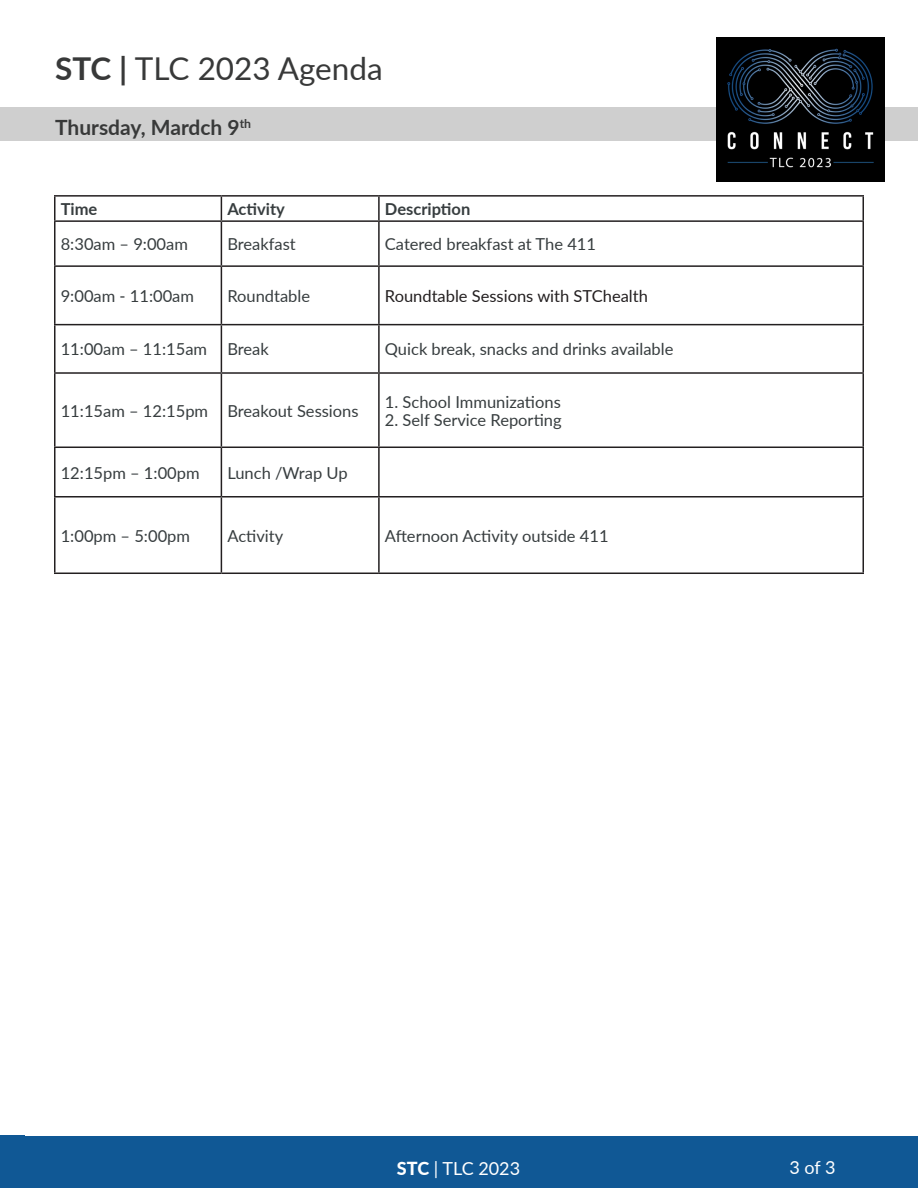
<style>
.page{position:relative;width:918px;height:1188px;background:#fff}
.page>*{position:absolute;margin:0;border:0;box-sizing:border-box;transform-origin:0 0}
.t1{font:31.5px "Lato";color:#383939}
.t2{font:700 21px "Lato";color:#383939}
.t3{font:18px "Lato";color:#fff}
.t4{font:16.5px "Lato";color:#373d3f}
.t5{font:16.5px "Lato";color:#231f20}
.t6{font:700 16.5px "Lato";color:#373d3f}
.s1{font-weight:700}
.s2{font-weight:800}
</style>
<div class="page">
<div style="left:0;top:1135px;width:24px;height:53px;background:#105895"></div>
<div style="left:0;top:1136px;width:918px;height:52px;background:#105895"></div>
<hr style="left:54px;top:195px;width:167px;height:2px;background:#231f20">
<hr style="left:54px;top:197px;width:2px;height:23px;background:#231f20">
<hr style="left:221px;top:195px;width:158px;height:2px;background:#231f20">
<svg style="left:221px;top:197px;width:1px;height:23px"></svg>
<hr style="left:379px;top:195px;width:485px;height:2px;background:#231f20">
<hr style="left:378px;top:197px;width:2px;height:23px;background:#231f20">
<hr style="left:862px;top:197px;width:2px;height:23px;background:#231f20">
<hr style="left:54px;top:220px;width:167px;height:2px;background:#231f20">
<hr style="left:54px;top:222px;width:2px;height:43px;background:#231f20">
<hr style="left:221px;top:220px;width:158px;height:2px;background:#231f20">
<hr style="left:221px;top:222px;width:1px;height:43px;background:#231f20">
<hr style="left:379px;top:220px;width:485px;height:2px;background:#231f20">
<hr style="left:378px;top:222px;width:2px;height:43px;background:#231f20">
<hr style="left:862px;top:222px;width:2px;height:43px;background:#231f20">
<hr style="left:54px;top:265px;width:167px;height:2px;background:#231f20">
<hr style="left:54px;top:267px;width:2px;height:57px;background:#231f20">
<hr style="left:221px;top:265px;width:158px;height:2px;background:#231f20">
<hr style="left:221px;top:267px;width:1px;height:57px;background:#231f20">
<hr style="left:379px;top:265px;width:485px;height:2px;background:#231f20">
<hr style="left:378px;top:267px;width:2px;height:57px;background:#231f20">
<hr style="left:862px;top:267px;width:2px;height:57px;background:#231f20">
<hr style="left:54px;top:324px;width:167px;height:1px;background:#231f20">
<hr style="left:54px;top:325px;width:2px;height:47px;background:#231f20">
<hr style="left:221px;top:324px;width:158px;height:1px;background:#231f20">
<hr style="left:221px;top:325px;width:1px;height:47px;background:#231f20">
<hr style="left:379px;top:324px;width:485px;height:1px;background:#231f20">
<hr style="left:378px;top:325px;width:2px;height:47px;background:#231f20">
<hr style="left:862px;top:325px;width:2px;height:47px;background:#231f20">
<hr style="left:54px;top:372px;width:167px;height:2px;background:#231f20">
<hr style="left:54px;top:374px;width:2px;height:73px;background:#231f20">
<hr style="left:221px;top:372px;width:158px;height:2px;background:#231f20">
<hr style="left:221px;top:374px;width:1px;height:73px;background:#231f20">
<hr style="left:379px;top:372px;width:485px;height:2px;background:#231f20">
<hr style="left:378px;top:374px;width:2px;height:73px;background:#231f20">
<hr style="left:862px;top:374px;width:2px;height:73px;background:#231f20">
<hr style="left:54px;top:447px;width:167px;height:1px;background:#231f20">
<hr style="left:54px;top:448px;width:2px;height:48px;background:#231f20">
<hr style="left:221px;top:447px;width:158px;height:1px;background:#231f20">
<hr style="left:221px;top:448px;width:1px;height:48px;background:#231f20">
<hr style="left:379px;top:447px;width:485px;height:1px;background:#231f20">
<hr style="left:378px;top:448px;width:2px;height:48px;background:#231f20">
<hr style="left:862px;top:448px;width:2px;height:48px;background:#231f20">
<hr style="left:54px;top:496px;width:167px;height:2px;background:#231f20">
<hr style="left:54px;top:498px;width:2px;height:75px;background:#231f20">
<hr style="left:221px;top:496px;width:158px;height:2px;background:#231f20">
<hr style="left:221px;top:498px;width:1px;height:75px;background:#231f20">
<hr style="left:379px;top:496px;width:485px;height:2px;background:#231f20">
<hr style="left:378px;top:498px;width:2px;height:75px;background:#231f20">
<hr style="left:862px;top:498px;width:2px;height:75px;background:#231f20">
<hr style="left:54px;top:573px;width:167px;height:1px;background:#231f20">
<hr style="left:221px;top:573px;width:158px;height:1px;background:#231f20">
<hr style="left:379px;top:573px;width:485px;height:1px;background:#231f20">
<div style="left:1px;top:108px;width:917px;height:33px;background:#cfcfcf"></div>
<img style="left:716px;top:38px;width:169px;height:144px">
<div style="left:0;top:108px;width:15px;height:33px;background:#cfcfcf"></div>
<p class="t1" style="left:55px;top:46px;width:329px"><span class="s1">STC |</span> TLC 2023 Agenda</p>
<p class="t2" style="left:55px;top:112px;width:198px">Thursday, Mardch 9<sup>th</sup></p>
<p class="t6" style="left:61px;top:197px;width:38px">Time</p>
<p class="t6" style="left:227px;top:197px;width:59px">Activity</p>
<p class="t6" style="left:385px;top:197px;width:87px">Description</p>
<p class="t4" style="left:61px;top:232px;width:129px">8:30am – 9:00am</p>
<p class="t4" style="left:227px;top:232px;width:70px">Breakfast</p>
<p class="t4" style="left:385px;top:232px;width:213px">Catered breakfast at The 411</p>
<p class="t4" style="left:61px;top:284px;width:135px">9:00am - 11:00am</p>
<p class="t4" style="left:227px;top:284px;width:84px">Roundtable</p>
<p class="t5" style="left:385px;top:284px;width:265px">Roundtable Sessions with STChealth</p>
<p class="t4" style="left:61px;top:338px;width:148px">11:00am – 11:15am</p>
<p class="t4" style="left:227px;top:338px;width:43px">Break</p>
<p class="t4" style="left:385px;top:338px;width:290px">Quick break, snacks and drinks available</p>
<p class="t4" style="left:61px;top:399px;width:149px">11:15am – 12:15pm</p>
<p class="t4" style="left:227px;top:399px;width:133px">Breakout Sessions</p>
<p class="t4" style="left:61px;top:461px;width:140px">12:15pm – 1:00pm</p>
<p class="t4" style="left:227px;top:461px;width:122px">Lunch /Wrap Up</p>
<p class="t4" style="left:385px;top:390px;width:177px">1. School Immunizations</p>
<p class="t4" style="left:385px;top:408px;width:178px">2. Self Service Reporting</p>
<p class="t4" style="left:61px;top:524px;width:131px">1:00pm – 5:00pm</p>
<p class="t4" style="left:227px;top:524px;width:57px">Activity</p>
<p class="t4" style="left:385px;top:524px;width:225px">Afternoon Activity outside 411</p>
<p class="t3" style="left:397px;top:1156px;width:125px"><span class="s2">STC</span> | TLC 2023</p>
<p class="t3" style="left:789px;top:1155px;width:48px">3 of 3</p>
</div>
